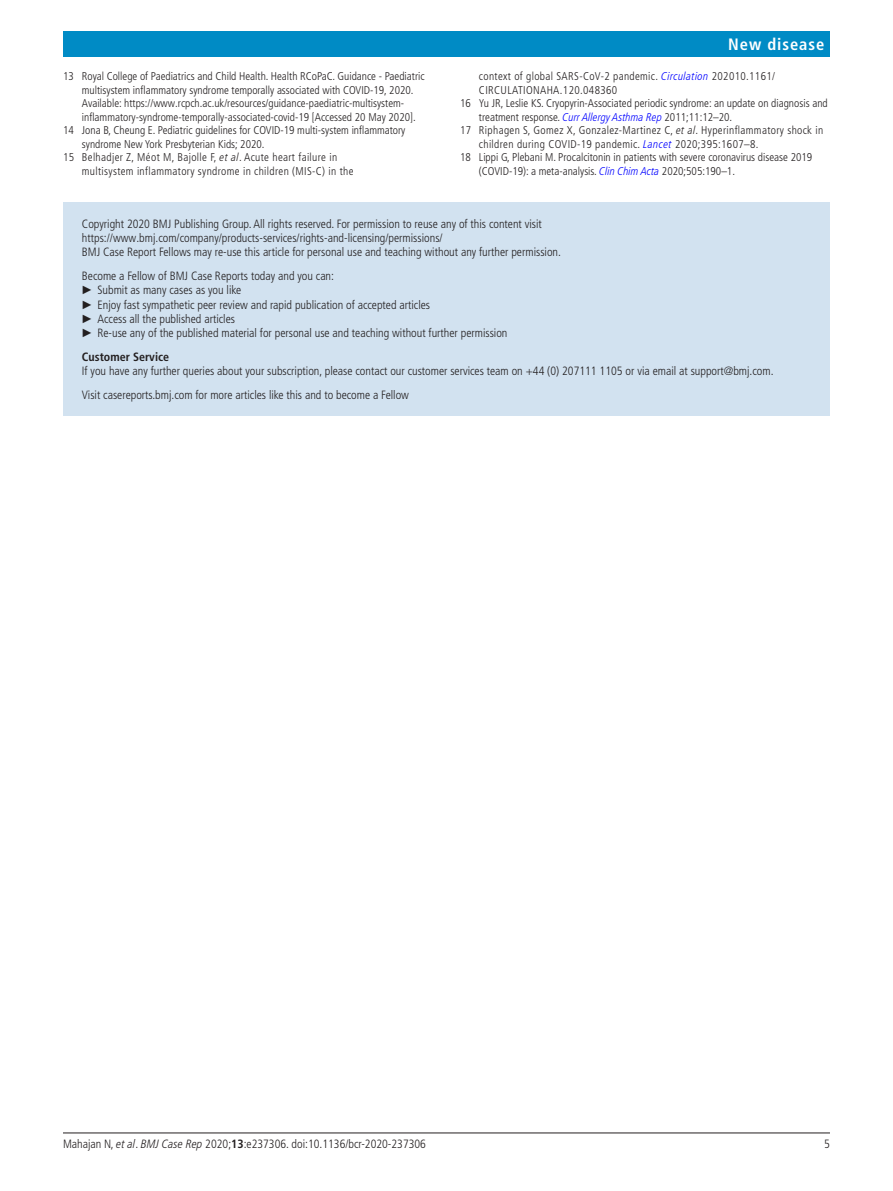
<style>
.page{position:relative;width:893px;height:1191px;background:#fff}
.page>*{position:absolute;margin:0;border:0;box-sizing:border-box;transform-origin:0 0}
.t1{font:700 condensed 16.5px "Frutiger LT Pro";letter-spacing:.055em;color:#fff}
.t2{font:300 condensed 12px/14.4px "Frutiger LT Pro";color:#231f20}
.t3{font:700 condensed 12px "Frutiger LT Pro";color:#231f20}
.t4{font:300 condensed 11.25px "Frutiger LT Pro";color:#231f20}
.t5{font:300 condensed 11.25px "Frutiger LT Pro";letter-spacing:.03em;color:#231f20}
.s1{font-style:italic}
.s2{font-style:italic;color:#00f}
.s3{font-family:"Arial";font-weight:400;font-stretch:normal}
.s4{font-weight:700}
</style>
<div class="page">
<hr style="left:63px;top:1132px;width:767px;height:1px;background:#231f20">
<div style="left:63px;top:31px;width:767px;height:25px;background:#008bc5"></div>
<div style="left:63px;top:202px;width:767px;height:213px;background:#d2e2f0"></div>
<p class="t4" style="left:63px;top:70px;width:363px">13 Royal College of Paediatrics and Child Health. Health RCoPaC. Guidance - Paediatric</p>
<p class="t4" style="left:82px;top:84px;width:333px">multisystem inflammatory syndrome temporally associated with COVID-19, 2020.</p>
<p class="t4" style="left:82px;top:97px;width:324px">Available: https://www.rcpch.ac.uk/resources/guidance-paediatric-multisystem-</p>
<p class="t4" style="left:82px;top:111px;width:335px">inflammatory-syndrome-temporally-associated-covid-19 [Accessed 20 May 2020].</p>
<p class="t4" style="left:63px;top:124px;width:344px">14 Jona B, Cheung E. Pediatric guidelines for COVID-19 multi-system inflammatory</p>
<p class="t4" style="left:82px;top:138px;width:184px">syndrome New York Presbyterian Kids; 2020.</p>
<p class="t5" style="left:63px;top:151px;width:276px">15 Belhadjer Z, Méot M, Bajolle F, <span class="s1">et al</span>. Acute heart failure in</p>
<p class="t5" style="left:82px;top:165px;width:273px">multisystem inflammatory syndrome in children (MIS-C) in the</p>
<h1 class="t1" style="left:728px;top:34px;width:98px">New disease</h1>
<p class="t5" style="left:479px;top:70px;width:298px">context of global SARS-CoV-2 pandemic. <span class="s2">Circulation</span> 202010.1161/</p>
<p class="t5" style="left:479px;top:84px;width:140px">CIRCULATIONAHA.120.048360</p>
<p class="t4" style="left:460px;top:97px;width:369px">16 Yu JR, Leslie KS. Cryopyrin-Associated periodic syndrome: an update on diagnosis and</p>
<p class="t4" style="left:479px;top:111px;width:255px">treatment response. <span class="s2">Curr Allergy Asthma Rep</span> 2011;11:12–20.</p>
<p class="t5" style="left:460px;top:124px;width:365px">17 Riphagen S, Gomez X, Gonzalez-Martinez C, <span class="s1">et al</span>. Hyperinflammatory shock in</p>
<p class="t5" style="left:479px;top:138px;width:281px">children during COVID-19 pandemic. <span class="s2">Lancet</span> 2020;395:1607–8.</p>
<p class="t4" style="left:460px;top:151px;width:354px">18 Lippi G, Plebani M. Procalcitonin in patients with severe coronavirus disease 2019</p>
<p class="t4" style="left:479px;top:165px;width:258px">(COVID-19): a meta-analysis. <span class="s2">Clin Chim Acta</span> 2020;505:190–1.</p>
<p class="t2" style="left:82px;top:216px;width:481px">Copyright 2020 BMJ Publishing Group. All rights reserved. For permission to reuse any of this content visit https://www.bmj.com/company/products-services/rights-and-licensing/permissions/<br>BMJ Case Report Fellows may re-use this article for personal use and teaching without any further permission.</p>
<p class="t2" style="left:81px;top:268px;width:428px">Become a Fellow of BMJ Case Reports today and you can:<br><span class="s3">►</span> Submit as many cases as you like<br><span class="s3">►</span> Enjoy fast sympathetic peer review and rapid publication of accepted articles<br><span class="s3">►</span> Access all the published articles<br><span class="s3">►</span> Re-use any of the published material for personal use and teaching without further permission</p>
<p class="t3" style="left:82px;top:349px;width:89px">Customer Service</p>
<p class="t2" style="left:82px;top:359px;width:693px;line-height:23.4px">If you have any further queries about your subscription, please contact our customer services team on +44 (0) 207111 1105 or via email at support@bmj.com.<br>Visit casereports.bmj.com for more articles like this and to become a Fellow</p>
<p class="t2" style="left:63px;top:1136px;width:365px">Mahajan N, <span class="s1">et al</span>. <span class="s1">BMJ Case Rep</span> 2020;<span class="s4">13</span>:e237306. doi:10.1136/bcr-2020-237306</p>
<p class="t2" style="left:824px;top:1136px;width:7px">5</p>
</div>
